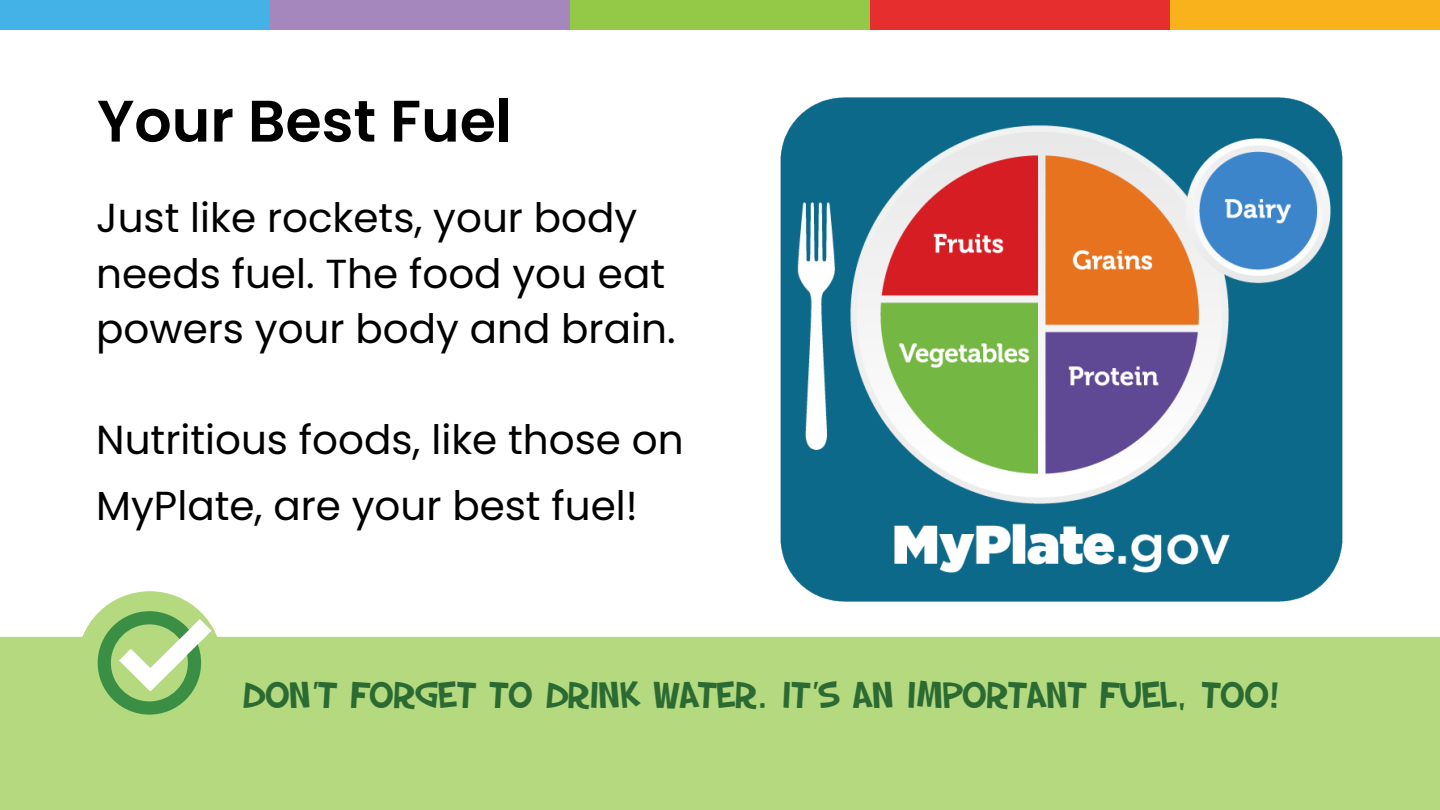
<style>
.page{position:relative;width:1440px;height:810px;background:#fff}
.page>*{position:absolute;margin:0;border:0;box-sizing:border-box;transform-origin:0 0}
.H1_Center{font:600 58.5px "Poppins";color:#000}
.body_Flush_Left_54pt{font:40.5px/55.5px "Poppins";color:#000}
.H2_large_-_68pt{font:40.5px/66px "Poppins";color:#000}
.Check_Understanding{font:39px "SF Slapstick Comic";letter-spacing:.01em;color:#2b6b33}
</style>
<div class="page">
<div style="left:0;top:0;width:270px;height:30px;background:#43b3e7"></div>
<div style="left:270px;top:0;width:300px;height:30px;background:#a587be"></div>
<div style="left:570px;top:0;width:300px;height:30px;background:#94c947"></div>
<div style="left:870px;top:0;width:300px;height:30px;background:#e72e2e"></div>
<div style="left:1170px;top:0;width:270px;height:30px;background:#f9b21b"></div>
<img style="left:780px;top:97px;width:563px;height:505px">
<div style="left:0;top:637px;width:1440px;height:173px;background:#b4d97e"></div>
<div style="left:78px;top:591px;width:144px;height:144px;background:#b4d97e;border-radius:50%"></div>
<svg style="left:98px;top:611px;width:114px;height:104px"></svg>
<p class="H1_Center" style="left:97px;top:87px;width:416px">Your Best Fuel</p>
<p class="body_Flush_Left_54pt" style="left:96px;top:190px;width:581px">Just like rockets, your body needs fuel. The food you eat powers your body and brain.</p>
<p class="H2_large_-_68pt" style="left:96px;top:407px;width:589px">Nutritious foods, like those on<br>MyPlate, are your best fuel!</p>
<p class="Check_Understanding" style="left:243px;top:670px;width:1038px">DON’T FORGET TO DRINK WATER. IT’S AN IMPORTANT FUEL, TOO!</p>
</div>
